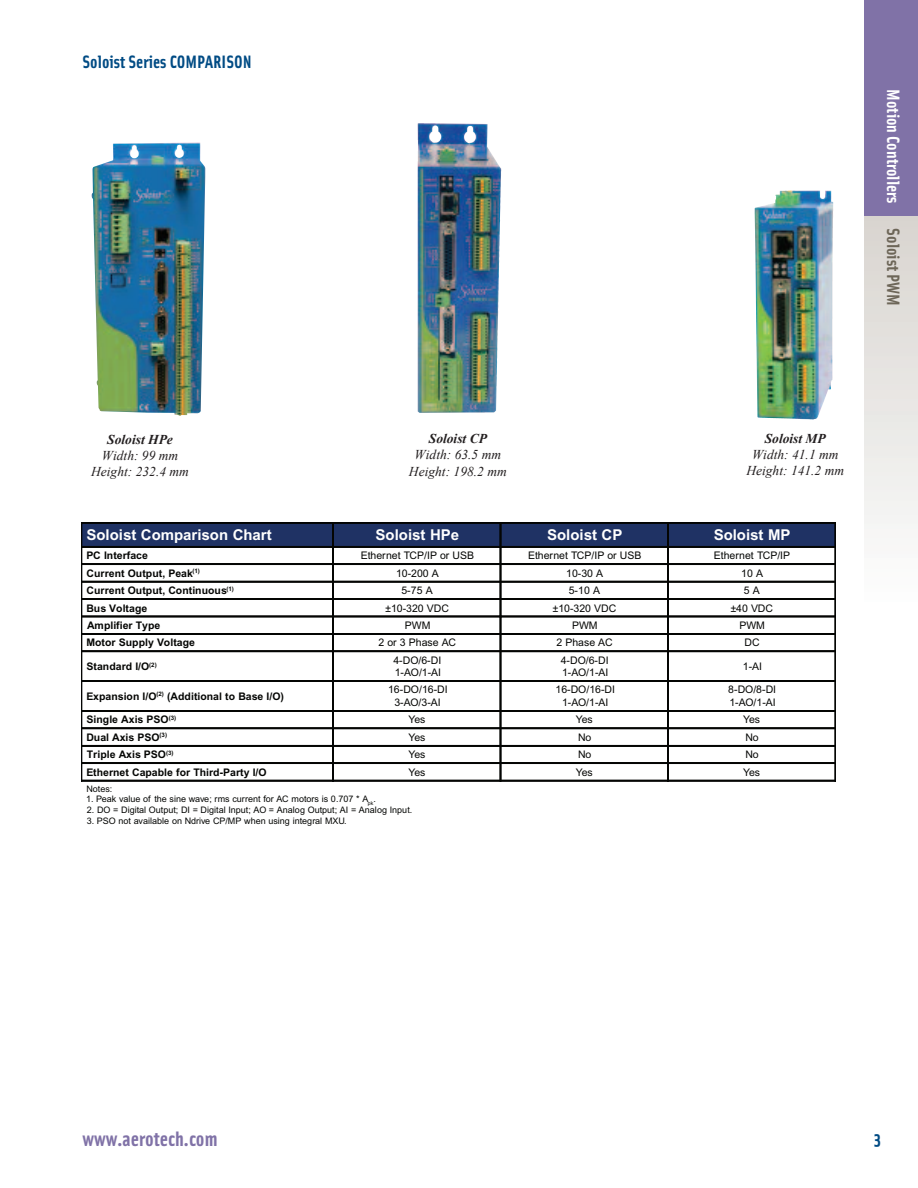
<style>
.page{position:relative;width:918px;height:1188px;background:#fff}
.page>*{position:absolute;margin:0;border:0;box-sizing:border-box;transform-origin:0 0}
.t1{font:700 21px "Solex";color:#8072a7}
.t2{font:700 18px "Solex";color:#004b84}
.t3{font:700 18px "Solex";color:#fff}
.t4{font:700 18px "Solex";color:#6d6658}
.t5{font:700 15px "Arial";color:#fff}
.t6{font:italic 13.5px/16.2px "Times New Roman";color:#231f20;text-align:center}
.t7{font:italic 700 13.5px "Times New Roman";color:#231f20}
.t8{font:10.5px/12.6px "Arial";color:#040503}
.t9{font:700 10.5px "Arial";color:#040503}
.t10{font:9px "Arial";color:#040503}
</style>
<div class="page">
<div style="left:864px;top:216px;width:54px;height:392px;background:linear-gradient(to bottom,#d8d4cf,#fdfefd)"></div>
<div style="left:864px;top:0;width:54px;height:216px;background:#8072a7"></div>
<div style="left:81px;top:523px;width:252px;height:24px;background:#1f3264"></div>
<div style="left:333px;top:523px;width:168px;height:24px;background:#1f3264"></div>
<div style="left:501px;top:523px;width:167px;height:24px;background:#1f3264"></div>
<div style="left:668px;top:523px;width:168px;height:24px;background:#1f3264"></div>
<hr style="left:81px;top:522px;width:755px;height:1px;background:#040503">
<hr style="left:81px;top:523px;width:755px;height:1px;background:#040503">
<hr style="left:81px;top:546px;width:755px;height:1px;background:#040503">
<hr style="left:81px;top:547px;width:755px;height:1px;background:#040503">
<hr style="left:81px;top:564px;width:755px;height:1px;background:#040503">
<hr style="left:81px;top:581px;width:755px;height:1px;background:#040503">
<hr style="left:81px;top:582px;width:755px;height:1px;background:#040503">
<hr style="left:81px;top:598px;width:755px;height:1px;background:#040503">
<hr style="left:81px;top:599px;width:755px;height:1px;background:#040503">
<hr style="left:81px;top:616px;width:755px;height:1px;background:#040503">
<hr style="left:81px;top:617px;width:755px;height:1px;background:#040503">
<hr style="left:81px;top:633px;width:755px;height:1px;background:#040503">
<hr style="left:81px;top:634px;width:755px;height:1px;background:#040503">
<hr style="left:81px;top:651px;width:755px;height:1px;background:#040503">
<hr style="left:81px;top:680px;width:755px;height:1px;background:#040503">
<hr style="left:81px;top:681px;width:755px;height:1px;background:#040503">
<hr style="left:81px;top:710px;width:755px;height:1px;background:#040503">
<hr style="left:81px;top:711px;width:755px;height:1px;background:#040503">
<hr style="left:81px;top:728px;width:755px;height:1px;background:#040503">
<hr style="left:81px;top:745px;width:755px;height:1px;background:#040503">
<hr style="left:81px;top:746px;width:755px;height:1px;background:#040503">
<hr style="left:81px;top:763px;width:755px;height:1px;background:#040503">
<hr style="left:81px;top:780px;width:755px;height:1px;background:#040503">
<hr style="left:81px;top:781px;width:755px;height:1px;background:#040503">
<hr style="left:81px;top:522px;width:1px;height:259px;background:#040503">
<hr style="left:333px;top:522px;width:1px;height:259px;background:#040503">
<hr style="left:500px;top:522px;width:1px;height:95px;background:#040503">
<hr style="left:501px;top:522px;width:1px;height:95px;background:#040503">
<hr style="left:500px;top:616px;width:1px;height:165px;background:#040503">
<hr style="left:501px;top:616px;width:1px;height:165px;background:#040503">
<hr style="left:667px;top:522px;width:1px;height:259px;background:#040503">
<hr style="left:668px;top:522px;width:1px;height:259px;background:#040503">
<hr style="left:835px;top:522px;width:1px;height:259px;background:#040503">
<hr style="left:836px;top:522px;width:1px;height:259px;background:#040503">
<img style="left:92px;top:143px;width:113px;height:273px">
<img style="left:418px;top:123px;width:83px;height:290px">
<img style="left:755px;top:191px;width:78px;height:228px">
<h2 class="t2" style="left:82px;top:51px;width:171px">Soloist Series COMPARISON</h2>
<h2 class="t3" style="left:904px;top:89px;width:116px;rotate:90deg">Motion Controllers</h2>
<h2 class="t4" style="left:904px;top:228px;width:79px;rotate:90deg">Soloist PWM</h2>
<p class="t7" style="left:107px;top:432px;width:67px">Soloist HPe</p>
<p class="t6" style="left:91px;top:447px;width:99px">Width: 99 mm<br>Height: 232.4 mm</p>
<p class="t7" style="left:429px;top:431px;width:60px">Soloist CP</p>
<p class="t6" style="left:409px;top:447px;width:99px">Width: 63.5 mm<br>Height: 198.2 mm</p>
<p class="t7" style="left:765px;top:431px;width:63px">Soloist MP</p>
<p class="t6" style="left:746px;top:446px;width:99px">Width: 41.1 mm<br>Height: 141.2 mm</p>
<h3 class="t5" style="left:86px;top:530px;width:187px">Soloist Comparison Chart</h3>
<h3 class="t5" style="left:376px;top:530px;width:85px">Soloist HPe</h3>
<h3 class="t5" style="left:547px;top:530px;width:77px">Soloist CP</h3>
<h3 class="t5" style="left:714px;top:530px;width:78px">Soloist MP</h3>
<p class="t9" style="left:86px;top:552px;width:63px">PC Interface</p>
<p class="t8" style="left:361px;top:550px;width:115px">Ethernet TCP/IP or USB</p>
<p class="t8" style="left:528px;top:550px;width:115px">Ethernet TCP/IP or USB</p>
<p class="t8" style="left:714px;top:550px;width:78px">Ethernet TCP/IP</p>
<p class="t9" style="left:87px;top:569px;width:115px">Current Output, Peak<sup>(1)</sup></p>
<p class="t8" style="left:396px;top:568px;width:44px">10-200 A</p>
<p class="t8" style="left:566px;top:568px;width:39px">10-30 A</p>
<p class="t8" style="left:741px;top:568px;width:23px">10 A</p>
<p class="t9" style="left:87px;top:587px;width:149px">Current Output, Continuous<sup>(1)</sup></p>
<p class="t8" style="left:401px;top:585px;width:33px">5-75 A</p>
<p class="t8" style="left:569px;top:585px;width:33px">5-10 A</p>
<p class="t8" style="left:744px;top:585px;width:17px">5 A</p>
<p class="t9" style="left:86px;top:604px;width:62px">Bus Voltage</p>
<p class="t8" style="left:385px;top:602px;width:65px">±10-320 VDC</p>
<p class="t8" style="left:553px;top:602px;width:65px">±10-320 VDC</p>
<p class="t8" style="left:730px;top:602px;width:44px">±40 VDC</p>
<p class="t9" style="left:87px;top:621px;width:75px">Amplifier Type</p>
<p class="t8" style="left:405px;top:620px;width:27px">PWM</p>
<p class="t8" style="left:572px;top:620px;width:27px">PWM</p>
<p class="t8" style="left:739px;top:620px;width:27px">PWM</p>
<p class="t9" style="left:86px;top:639px;width:110px">Motor Supply Voltage</p>
<p class="t8" style="left:378px;top:637px;width:79px">2 or 3 Phase AC</p>
<p class="t8" style="left:556px;top:637px;width:58px">2 Phase AC</p>
<p class="t8" style="left:745px;top:637px;width:17px">DC</p>
<p class="t9" style="left:87px;top:663px;width:72px">Standard I/O<sup>(2)</sup></p>
<p class="t8" style="left:393px;top:655px;width:49px">4-DO/6-DI<br>1-AO/1-AI</p>
<p class="t8" style="left:561px;top:655px;width:49px">4-DO/6-DI<br>1-AO/1-AI</p>
<p class="t8" style="left:743px;top:661px;width:21px">1-AI</p>
<p class="t9" style="left:86px;top:692px;width:199px">Expansion I/O<sup>(2)</sup> (Additional to Base I/O)</p>
<p class="t8" style="left:388px;top:684px;width:61px;text-align:center">16-DO/16-DI<br>3-AO/3-AI</p>
<p class="t8" style="left:556px;top:684px;width:61px;text-align:center">16-DO/16-DI<br>1-AO/1-AI</p>
<p class="t8" style="left:728px;top:684px;width:49px">8-DO/8-DI<br>1-AO/1-AI</p>
<p class="t9" style="left:87px;top:716px;width:91px">Single Axis PSO<sup>(3)</sup></p>
<p class="t8" style="left:409px;top:714px;width:18px">Yes</p>
<p class="t8" style="left:576px;top:714px;width:18px">Yes</p>
<p class="t8" style="left:743px;top:714px;width:18px">Yes</p>
<p class="t9" style="left:86px;top:733px;width:82px">Dual Axis PSO<sup>(3)</sup></p>
<p class="t8" style="left:409px;top:732px;width:18px">Yes</p>
<p class="t8" style="left:578px;top:732px;width:15px">No</p>
<p class="t8" style="left:745px;top:732px;width:15px">No</p>
<p class="t9" style="left:87px;top:751px;width:88px">Triple Axis PSO<sup>(3)</sup></p>
<p class="t8" style="left:409px;top:749px;width:18px">Yes</p>
<p class="t8" style="left:578px;top:749px;width:15px">No</p>
<p class="t8" style="left:745px;top:749px;width:15px">No</p>
<p class="t9" style="left:86px;top:768px;width:182px">Ethernet Capable for Third-Party I/O</p>
<p class="t8" style="left:409px;top:767px;width:18px">Yes</p>
<p class="t8" style="left:576px;top:767px;width:18px">Yes</p>
<p class="t8" style="left:743px;top:767px;width:18px">Yes</p>
<p class="t10" style="left:86px;top:785px;width:28px">Notes:</p>
<p class="t10" style="left:86px;top:796px;width:291px">1. Peak value of the sine wave; rms current for AC motors is 0.707 * A<sub>pk</sub>.</p>
<p class="t10" style="left:87px;top:807px;width:327px">2. DO = Digital Output; DI = Digital Input; AO = Analog Output; AI = Analog Input.</p>
<p class="t10" style="left:87px;top:817px;width:261px">3. PSO not available on Ndrive CP/MP when using integral MXU.</p>
<h1 class="t1" style="left:82px;top:1127px;width:137px">www.aerotech.com</h1>
<h2 class="t2" style="left:874px;top:1129px;width:8px">3</h2>
</div>
